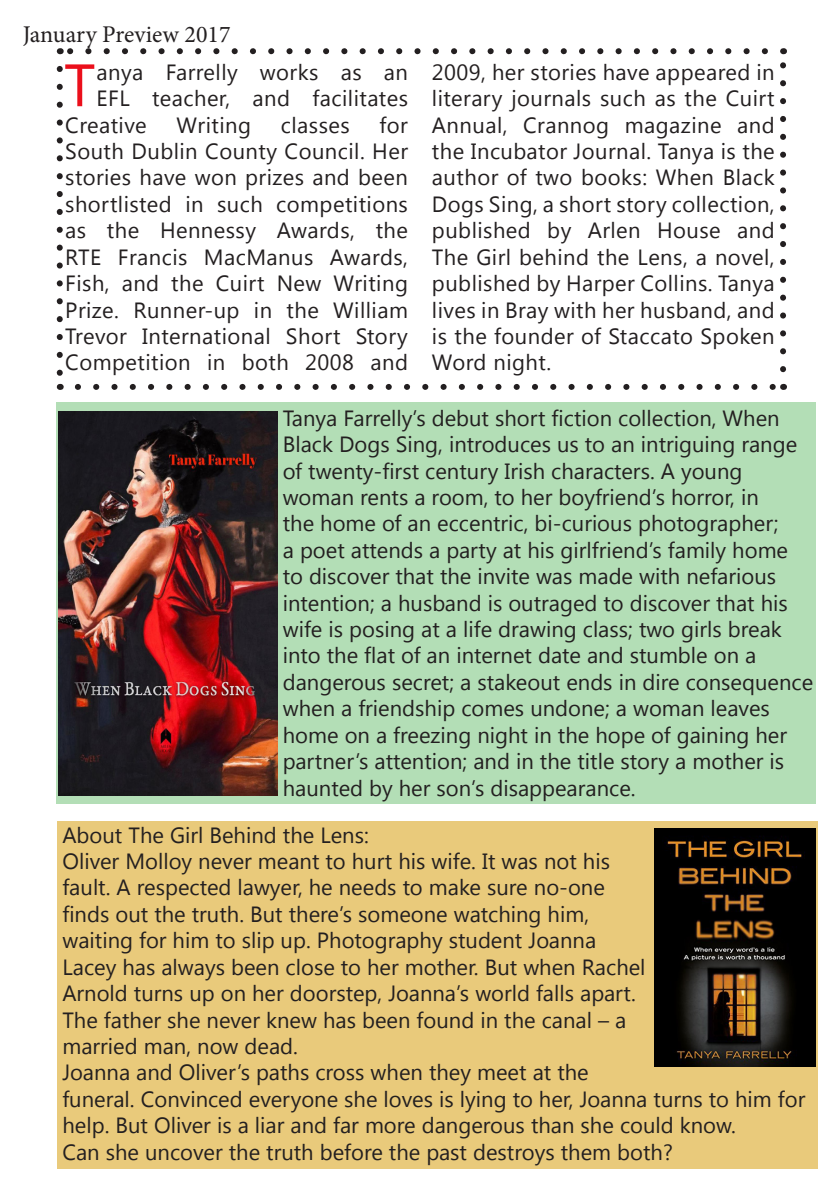
<style>
.page{position:relative;width:840px;height:1191px;background:#fff}
.page>*{position:absolute;margin:0;border:0;box-sizing:border-box;transform-origin:0 0}
.t1{font:59.8px "Segoe UI";color:#eb0f1b}
.t2{font:24px "Minion Pro";color:#231f20}
.t3{font:22px/26.4px "Segoe UI";color:#231f20;text-align:justify}
.t4{font:22px "Segoe UI";letter-spacing:.02em;color:#231f20}
</style>
<div class="page">
<div style="left:57px;top:403px;width:758px;height:401px;background:#b3deb6"></div>
<div style="left:57px;top:821px;width:759px;height:347px;background:#e9ca7b"></div>
<img style="left:58px;top:411px;width:219px;height:384px">
<img style="left:654px;top:828px;width:161px;height:238px">
<svg style="left:57px;top:69px;width:6px;height:307px"></svg>
<svg style="left:78px;top:384px;width:695px;height:6px"></svg>
<svg style="left:780px;top:62px;width:5px;height:307px"></svg>
<svg style="left:69px;top:48px;width:695px;height:6px"></svg>
<p class="t2" style="left:23px;top:18px;width:209px">January Preview 2017</p>
<h1 class="t1" style="left:64px;top:43px;width:33px">T</h1>
<p class="t4" style="left:96px;top:57px;width:313px">anya Farrelly works as an</p>
<p class="t3" style="left:432px;top:58px;width:344px">2009, her stories have appeared in literary journals such as the Cuirt Annual, Crannog magazine and the Incubator Journal. Tanya is the author of two books: When Black Dogs Sing, a short story collection, published by Arlen House and The Girl behind the Lens, a novel, published by Harper Collins. Tanya lives in Bray with her husband, and is the founder of Staccato Spoken Word night.</p>
<p class="t3" style="left:282px;top:404px;width:531px;text-align:left">Tanya Farrelly’s debut short fiction collection, When Black Dogs Sing, introduces us to an intriguing range of twenty-first century Irish characters. A young woman rents a room, to her boyfriend’s horror, in<br>the home of an eccentric, bi-curious photographer;<br>a poet attends a party at his girlfriend’s family home to discover that the invite was made with nefarious intention; a husband is outraged to discover that his wife is posing at a life drawing class; two girls break into the flat of an internet date and stumble on a dangerous secret; a stakeout ends in dire consequence when a friendship comes undone; a woman leaves home on a freezing night in the hope of gaining her partner’s attention; and in the title story a mother is haunted by her son’s disappearance.</p>
<p class="t3" style="left:62px;top:820px;width:744px;text-align:left">About The Girl Behind the Lens:<br>Oliver Molloy never meant to hurt his wife. It was not his<br>fault. A respected lawyer, he needs to make sure no-one<br>finds out the truth. But there’s someone watching him,<br>waiting for him to slip up. Photography student Joanna<br>Lacey has always been close to her mother. But when Rachel<br>Arnold turns up on her doorstep, Joanna’s world falls apart.<br>The father she never knew has been found in the canal – a<br>married man, now dead.<br>Joanna and Oliver’s paths cross when they meet at the<br>funeral. Convinced everyone she loves is lying to her, Joanna turns to him for help. But Oliver is a liar and far more dangerous than she could know.<br>Can she uncover the truth before the past destroys them both?</p>
<p class="t4" style="left:96px;top:83px;width:313px">EFL teacher, and facilitates</p>
<p class="t4" style="left:65px;top:110px;width:83px">Creative</p>
<p class="t4" style="left:176px;top:110px;width:76px">Writing</p>
<p class="t4" style="left:281px;top:110px;width:70px">classes</p>
<p class="t3" style="left:65px;top:111px;width:344px;text-indent:314px">for South Dublin County Council. Her stories have won prizes and been shortlisted in such competitions as the Hennessy Awards, the RTE Francis MacManus Awards, Fish, and the Cuirt New Writing Prize. Runner-up in the William Trevor International Short Story Competition in both 2008 and</p>
</div>
